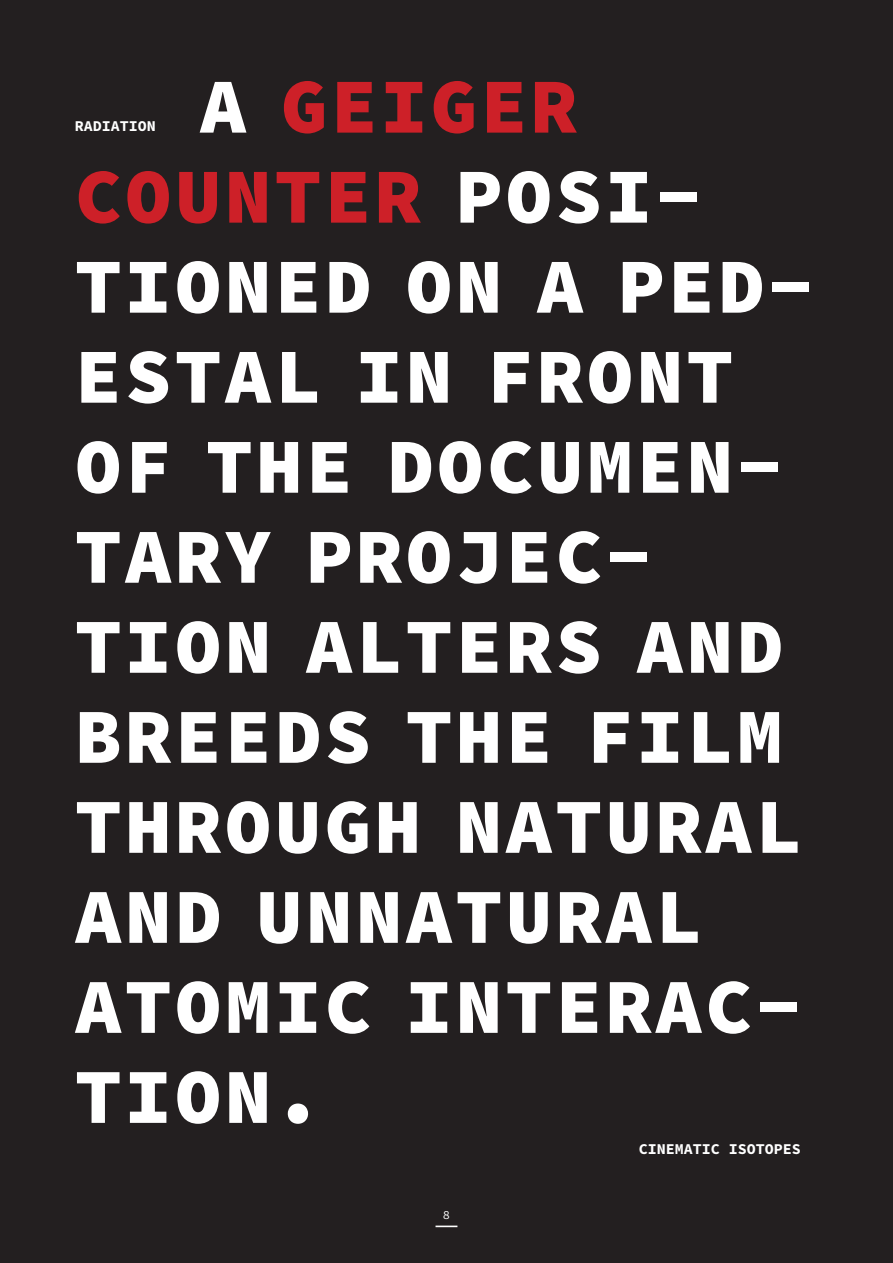
<style>
.page{position:relative;width:893px;height:1263px;background:#231f20}
.page>*{position:absolute;margin:0;border:0;box-sizing:border-box;transform-origin:0 0}
.t1{font:900 78px/90px "Source Code Pro";letter-spacing:.04em;color:#fff}
.t2{font:700 15px "Source Code Pro";color:#fff}
.t3{font:12px "Source Code Variable";color:#fff}
.s1{color:#cd2028}
</style>
<div class="page">
<hr style="left:892px;top:0;width:1px;height:1263px;background:#fff">
<hr style="left:435px;top:1225px;width:22px;height:2px;background:#fff">
<p class="t1" style="left:75px;top:64px;width:741px;text-indent:125px">A <span class="s1">GEIGER<br>COUNTER</span> POSI-<br>TIONED ON A PED-<br>ESTAL IN FRONT<br>OF THE DOCUMEN-<br>TARY PROJEC-<br>TION ALTERS AND<br>BREEDS THE FILM<br>THROUGH NATURAL<br>AND UNNATURAL<br>ATOMIC INTERAC-<br>TION.</p>
<p class="t2" style="left:639px;top:1138px;width:163px">CINEMATIC ISOTOPES</p>
<p class="t2" style="left:75px;top:115px;width:82px">RADIATION</p>
<p class="t3" style="left:443px;top:1206px;width:9px">8</p>
</div>
